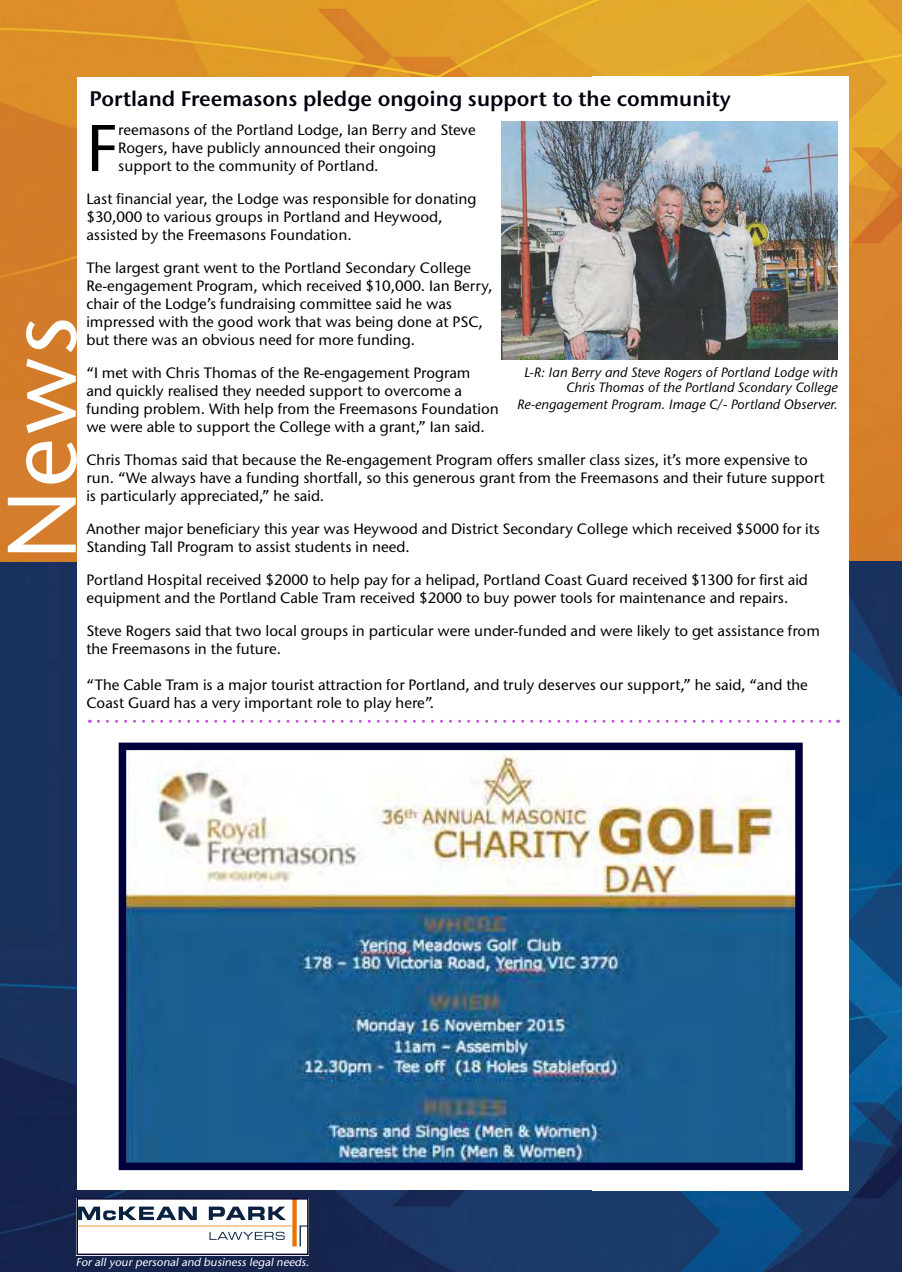
<style>
.page{position:relative;width:902px;height:1272px;background:#fff}
.page>*{position:absolute;margin:0;border:0;box-sizing:border-box;transform-origin:0 0}
.t1{font:500 97.05px "Stone Sans ITC Std";color:#fff}
.t2{font:500 65.85px "Stone Sans ITC Std";color:#000}
.t3{font:600 21px "Stone Sans ITC Std";color:#00000f}
.t4{font:500 15px/18px "Stone Sans ITC Std";color:#000}
.t5{font:italic 500 13.5px/15px "Stone Sans ITC Std";color:#000;text-align:right}
.t6{font:italic 500 11.25px "Stone Sans ITC Std";color:#fff}
</style>
<div class="page">
<img style="left:77px;top:1191px;width:771px;height:81px">
<img style="left:77px;top:0;width:771px;height:77px">
<img style="left:848px;top:0;width:54px;height:562px">
<img style="left:0;top:0;width:77px;height:562px">
<img style="left:848px;top:562px;width:54px;height:710px">
<img style="left:0;top:562px;width:77px;height:710px">
<div style="left:76px;top:1198px;width:233px;height:57px;background:#fff"></div>
<div style="left:592px;top:77px;width:257px;height:1114px;background:#fff"></div>
<img style="left:501px;top:121px;width:336px;height:238px">
<img style="left:128px;top:754px;width:666px;height:407px">
<div style="left:119px;top:742px;width:684px;height:428px;border:8px solid #00003d"></div>
<svg style="left:98px;top:720px;width:740px;height:3px"></svg>
<svg style="left:79px;top:1201px;width:227px;height:45px"></svg>
<div style="left:76px;top:1198px;width:233px;height:57px;border:2px solid #000034"></div>
<h1 class="t1" style="left:2px;top:560px;width:246px;rotate:-90deg">News</h1>
<h3 class="t3" style="left:89px;top:90px;width:643px">Portland Freemasons pledge ongoing support to the community</h3>
<h2 class="t2" style="left:86px;top:121px;width:33px">F</h2>
<p class="t4" style="left:118px;top:122px;width:359px">reemasons of the Portland Lodge, Ian Berry and Steve<br>Rogers, have publicly announced their ongoing support to the community of Portland.</p>
<p class="t4" style="left:86px;top:191px;width:392px">Last financial year, the Lodge was responsible for donating $30,000 to various groups in Portland and Heywood, assisted by the Freemasons Foundation.</p>
<p class="t4" style="left:86px;top:260px;width:408px">The largest grant went to the Portland Secondary College Re-engagement Program, which received $10,000. Ian Berry, chair of the Lodge’s fundraising committee said he was impressed with the good work that was being done at PSC, but there was an obvious need for more funding.</p>
<p class="t4" style="left:86px;top:365px;width:414px">“I met with Chris Thomas of the Re-engagement Program and quickly realised they needed support to overcome a funding problem. With help from the Freemasons Foundation we were able to support the College with a grant,” Ian said.</p>
<p class="t4" style="left:86px;top:452px;width:740px">Chris Thomas said that because the Re-engagement Program offers smaller class sizes, it’s more expensive to run. “We always have a funding shortfall, so this generous grant from the Freemasons and their future support is particularly appreciated,” he said.</p>
<p class="t4" style="left:86px;top:521px;width:735px">Another major beneficiary this year was Heywood and District Secondary College which received $5000 for its<br>Standing Tall Program to assist students in need.</p>
<p class="t4" style="left:86px;top:572px;width:723px">Portland Hospital received $2000 to help pay for a helipad, Portland Coast Guard received $1300 for first aid equipment and the Portland Cable Tram received $2000 to buy power tools for maintenance and repairs.</p>
<p class="t4" style="left:86px;top:623px;width:735px">Steve Rogers said that two local groups in particular were under-funded and were likely to get assistance from the Freemasons in the future.</p>
<p class="t4" style="left:86px;top:677px;width:723px">“The Cable Tram is a major tourist attraction for Portland, and truly deserves our support,” he said, “and the<br>Coast Guard has a very important role to play here”.</p>
<p class="t5" style="left:524px;top:366px;width:315px">L-R: Ian Berry and Steve Rogers of Portland Lodge with<br>Chris Thomas of the Portland Scondary College</p>
<p class="t5" style="left:517px;top:398px;width:322px">Re-engagement Program. Image C/- Portland Observer.</p>
<p class="t6" style="left:76px;top:1258px;width:237px">For all your personal and business legal needs.</p>
</div>
